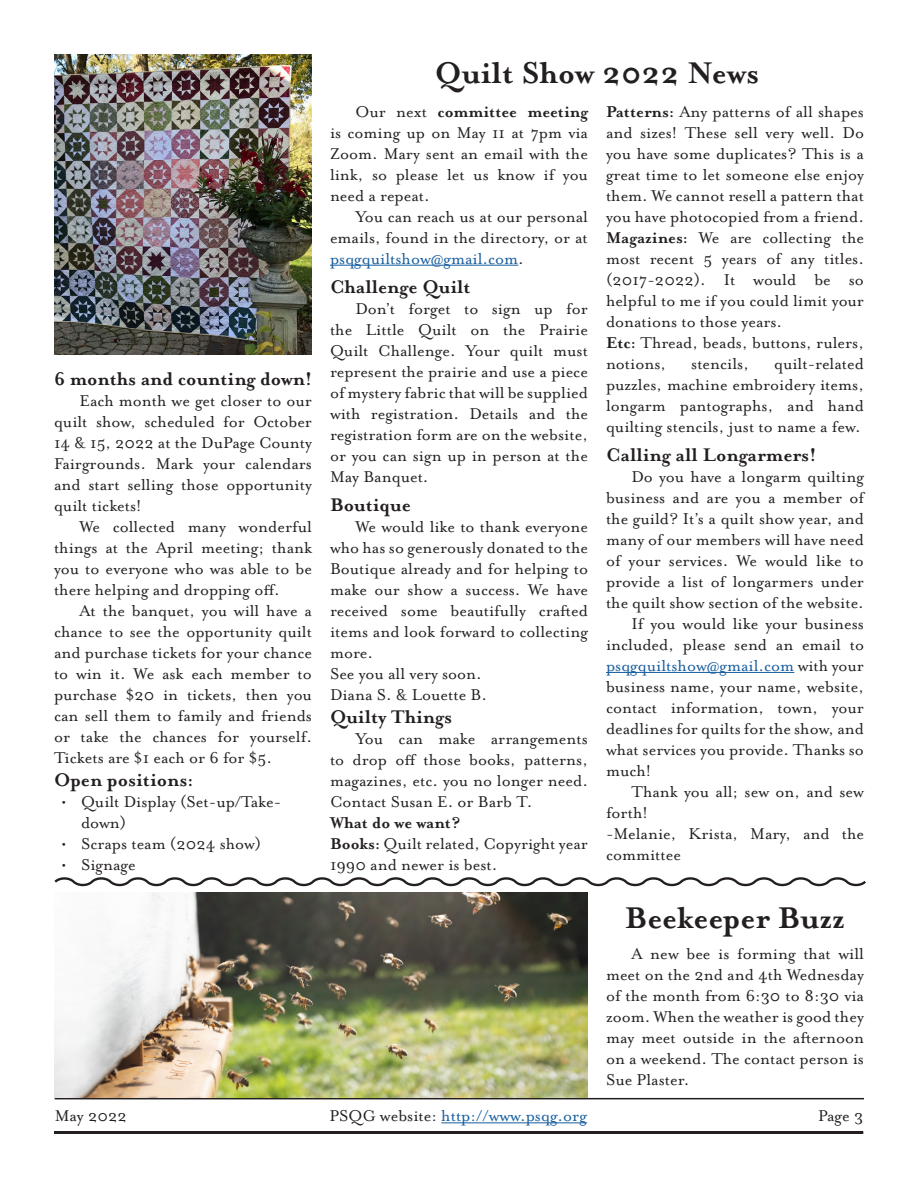
<style>
.page{position:relative;width:918px;height:1188px;background:#fff}
.page>*{position:absolute;margin:0;border:0;box-sizing:border-box;transform-origin:0 0}
.Headline{font:700 34.35px "Mrs Eaves OT";color:#231f20}
.Emphasized_body_copy{font:700 21px "Mrs Eaves OT";color:#231f20}
.Body_copy{font:700 21px "Mrs Eaves OT";color:#231f20}
.Body_copy-2{font:18px/21px "Mrs Eaves OT";color:#231f20;text-align:justify}
.t1{font:18px "Mrs Eaves OT";color:#175d9e}
.Body_copy-3{font:700 18px "Mrs Eaves OT";color:#231f20}
.s1{font-weight:700}
.s2{color:#175d9e}
.s3{color:#231f20}
</style>
<div class="page">
<hr style="left:441px;top:1123px;width:146px;height:1px;background:#175d9e">
<hr style="left:55px;top:1098px;width:809px;height:1px;background:#231f20">
<hr style="left:54px;top:1131px;width:809px;height:3px;background:#231f20">
<img style="left:54px;top:892px;width:534px;height:205px">
<hr style="left:330px;top:265px;width:188px;height:1px;background:#175d9e">
<hr style="left:606px;top:672px;width:188px;height:1px;background:#175d9e">
<img style="left:54px;top:54px;width:258px;height:300px">
<svg style="left:54px;top:877px;width:812px;height:10px"></svg>
<p class="Emphasized_body_copy" style="left:54px;top:368px;width:260px">6 months and counting down!</p>
<p class="Body_copy-2" style="left:54px;top:391px;width:260px;text-indent:26px">Each month we get closer to our quilt show, scheduled for October 14 &amp; 15, 2022 at the DuPage County Fairgrounds. Mark your calendars and start selling those opportunity quilt tickets!</p>
<p class="Body_copy-2" style="left:54px;top:517px;width:260px;text-indent:26px">We collected many wonderful things at the April meeting; thank you to everyone who was able to be there helping and dropping off.</p>
<p class="Body_copy-2" style="left:54px;top:601px;width:260px;text-indent:26px">At the banquet, you will have a chance to see the opportunity quilt and purchase tickets for your chance to win it. We ask each member to purchase $20 in tickets, then you can sell them to family and friends or take the chances for yourself.<br>Tickets are $1 each or 6 for $5.</p>
<p class="Body_copy" style="left:54px;top:768px;width:141px">Open positions:</p>
<p class="Body_copy-2" style="left:81px;top:791px;width:202px;text-indent:-20px">• Quilt Display (Set-up/Take&shy;down)</p>
<p class="Body_copy-2" style="left:62px;top:833px;width:201px">• Scraps team (2024 show)</p>
<p class="Body_copy-2" style="left:62px;top:854px;width:76px">• Signage</p>
<p class="Headline" style="left:435px;top:54px;width:326px">Quilt Show 2022 News</p>
<p class="Body_copy-2" style="left:330px;top:101px;width:260px;text-indent:26px">Our next <span class="s1">committee meeting </span>is coming up on May 11 at 7pm via Zoom. Mary sent an email with the link, so please let us know if you need a repeat.</p>
<p class="Body_copy-2" style="left:330px;top:206px;width:260px;text-indent:26px">You can reach us at our personal emails, found in the directory, or at <span class="s2">psqgquiltshow@gmail.com</span>.</p>
<p class="Emphasized_body_copy" style="left:330px;top:275px;width:142px">Challenge Quilt</p>
<p class="Body_copy-2" style="left:330px;top:298px;width:260px;text-indent:26px">Don’t forget to sign up for the Little Quilt on the Prairie Quilt Challenge. Your quilt must represent the prairie and use a piece of mystery fabric that will be supplied with registration. Details and the registration form are on the website, or you can sign up in person at the May Banquet.</p>
<p class="Emphasized_body_copy" style="left:330px;top:493px;width:82px">Boutique</p>
<p class="Body_copy-2" style="left:330px;top:517px;width:260px;text-indent:26px">We would like to thank everyone who has so generously donated to the Boutique already and for helping to make our show a success. We have received some beautifully crafted items and look forward to collecting more.</p>
<p class="Body_copy-2" style="left:330px;top:664px;width:153px">See you all very soon.</p>
<p class="Body_copy-2" style="left:330px;top:685px;width:159px">Diana S. &amp; Louette B.</p>
<p class="Body_copy" style="left:330px;top:705px;width:124px">Quilty Things</p>
<p class="Body_copy-2" style="left:330px;top:728px;width:260px;text-indent:26px">You can make arrangements to drop off those books, patterns, magazines, etc. you no longer need.<br>Contact Susan E. or Barb T.</p>
<p class="Body_copy-3" style="left:330px;top:813px;width:132px">What do we want?</p>
<p class="Body_copy-2" style="left:330px;top:833px;width:259px"><span class="s1">Books:</span> Quilt related, Copyright year<br>1990 and newer is best.</p>
<p class="Body_copy-2" style="left:606px;top:101px;width:260px"><span class="s1">Patterns:</span> Any patterns of all shapes and sizes! These sell very well. Do you have some duplicates? This is a great time to let someone else enjoy them. We cannot resell a pattern that you have photocopied from a friend.</p>
<p class="Body_copy-2" style="left:606px;top:227px;width:260px"><span class="s1">Magazines:</span> We are collecting the most recent 5 years of any titles. (2017-2022). It would be so helpful to me if you could limit your donations to those years.</p>
<p class="Body_copy-2" style="left:606px;top:332px;width:260px"><span class="s1">Etc:</span> Thread, beads, buttons, rulers, notions,</p>
<p class="Body_copy-2" style="left:606px;top:353px;width:260px;text-indent:168px">quilt-related puzzles, machine embroidery items, longarm pantographs, and hand quilting stencils, just to name a few.</p>
<p class="Emphasized_body_copy" style="left:606px;top:443px;width:212px">Calling all Longarmers!</p>
<p class="Body_copy-2" style="left:606px;top:466px;width:260px;text-indent:26px">Do you have a longarm quilting business and are you a member of the guild? It’s a quilt show year, and many of our members will have need of your services. We would like to provide a list of longarmers under the quilt show section of the website.</p>
<p class="Body_copy-2" style="left:606px;top:613px;width:260px;text-indent:26px">If you would like your business included, please send an email to <span class="s2">psqgquiltshow@gmail.com</span> with your business name, your name, website, contact information, town, your deadlines for quilts for the show, and what services you provide. Thanks so much!</p>
<p class="Body_copy-2" style="left:606px;top:781px;width:260px;text-indent:26px">Thank you all; sew on, and sew forth!</p>
<p class="Body_copy-2" style="left:606px;top:823px;width:260px">-Melanie, Krista, Mary, and the committee</p>
<p class="Body_copy-2" style="left:691px;top:353px;width:59px">stencils,</p>
<p class="Headline" style="left:625px;top:899px;width:222px">Beekeeper Buzz</p>
<p class="Body_copy-2" style="left:606px;top:944px;width:260px;text-indent:26px">A new bee is forming that will meet on the 2nd and 4th Wednesday of the month from 6:30 to 8:30 via zoom. When the weather is good they may meet outside in the afternoon on a weekend. The contact person is Sue Plaster.</p>
<p class="Body_copy-2" style="left:55px;top:1106px;width:74px">May 2022</p>
<p class="t1" style="left:329px;top:1106px;width:259px"><span class="s3">PSQG website:</span> http://www.psqg.org</p>
<p class="Body_copy-2" style="left:818px;top:1106px;width:47px">Page 3</p>
</div>
